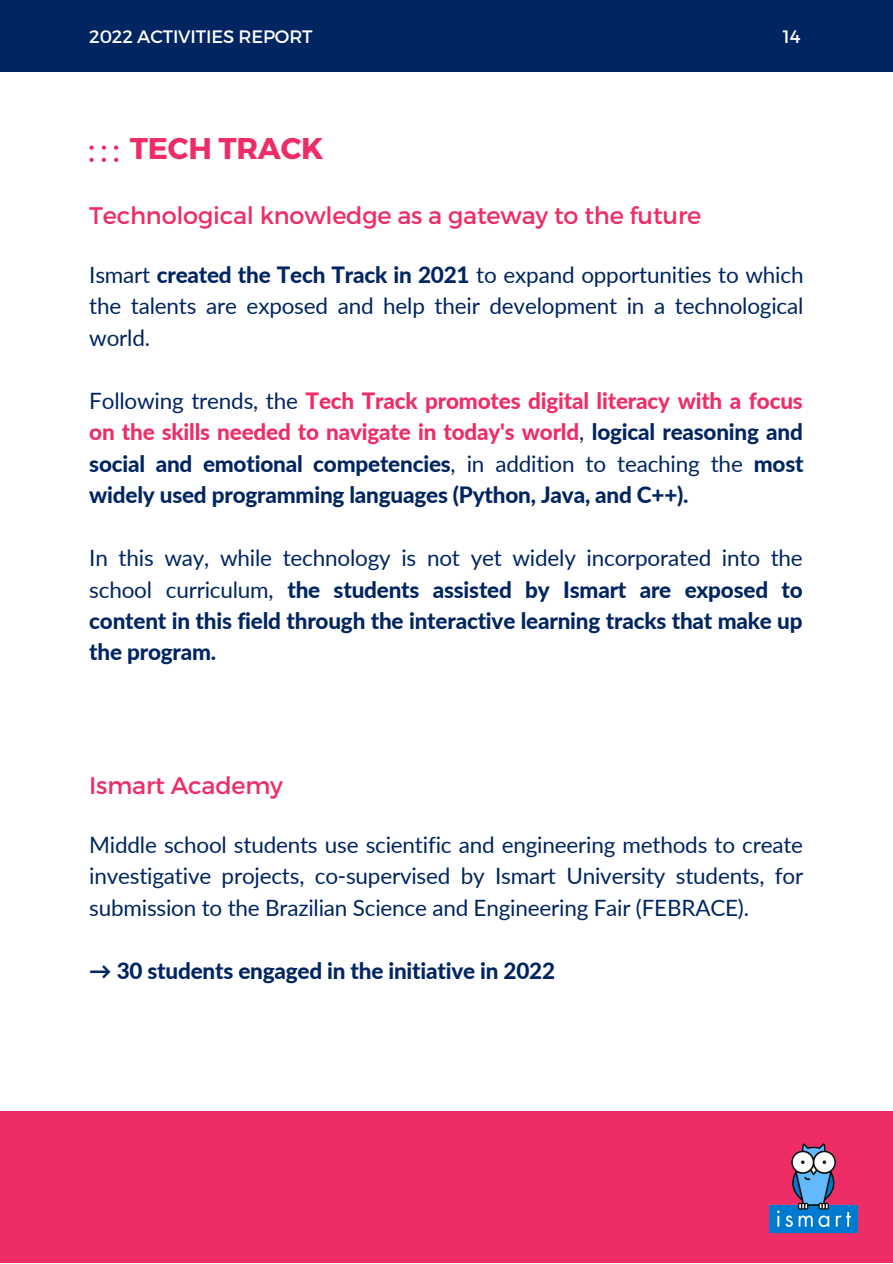
<style>
.page{position:relative;width:893px;height:1264px;background:#fff}
.page>*{position:absolute;margin:0;border:0;box-sizing:border-box;transform-origin:0 0}
.t1{font:700 30px "Montserrat";letter-spacing:-.01em;color:#ee2d67}
.t2{font:24px "Montserrat";letter-spacing:-.01em;color:#ee2d67}
.t3{font:800 22.5px/31.5px "Lato";letter-spacing:-.01em;color:#002561;text-align:justify}
.t4{font:22.5px/31.5px "Lato";letter-spacing:-.01em;color:#002561;text-align:justify}
.t5{font:18px "Montserrat";letter-spacing:-.01em;color:#fff}
.s1{font-weight:800}
.s2{font-weight:400}
.s3{color:#ee2d67}
</style>
<div class="page">
<svg style="left:89px;top:145px;width:5px;height:5px"></svg>
<svg style="left:102px;top:145px;width:4px;height:5px"></svg>
<svg style="left:114px;top:145px;width:4px;height:5px"></svg>
<svg style="left:89px;top:158px;width:5px;height:4px"></svg>
<svg style="left:102px;top:158px;width:4px;height:4px"></svg>
<svg style="left:114px;top:158px;width:4px;height:4px"></svg>
<div style="left:0;top:0;width:892px;height:71px;background:#002561"></div>
<div style="left:0;top:1110px;width:892px;height:152px;background:#ee2d67"></div>
<img style="left:769px;top:1143px;width:90px;height:91px">
<p class="t5" style="left:89px;top:25px;width:225px">2022 ACTIVITIES REPORT</p>
<p class="t5" style="left:782px;top:25px;width:19px">14</p>
<p class="t1" style="left:130px;top:129px;width:195px">TECH TRACK</p>
<p class="t2" style="left:89px;top:199px;width:613px">Technological knowledge as a gateway to the future</p>
<p class="t4" style="left:89px;top:258px;width:715px">Ismart <span class="s1">created the Tech Track in 2021</span> to expand opportunities to which the talents are exposed and help their development in a technological world.</p>
<p class="t3" style="left:89px;top:384px;width:715px"><span class="s2">Following trends, the</span> <span class="s3">Tech Track promotes digital literacy with a focus on the skills needed to navigate in today's world</span><span class="s2">,</span> logical reasoning and social and emotional competencies<span class="s2">, in addition to teaching the</span> most widely used programming languages (Python, Java, and C++).</p>
<p class="t3" style="left:89px;top:541px;width:715px"><span class="s2">In this way, while technology is not yet widely incorporated into the school curriculum,</span> the students assisted by Ismart are exposed to content in this field through the interactive learning tracks that make up the program.</p>
<p class="t2" style="left:89px;top:769px;width:195px">Ismart Academy</p>
<p class="t4" style="left:89px;top:828px;width:715px">Middle school students use scientific and engineering methods to create investigative projects, co-supervised by Ismart University students, for submission to the Brazilian Science and Engineering Fair (FEBRACE).</p>
<p class="t3" style="left:89px;top:954px;width:467px">→ 30 students engaged in the initiative in 2022</p>
</div>
